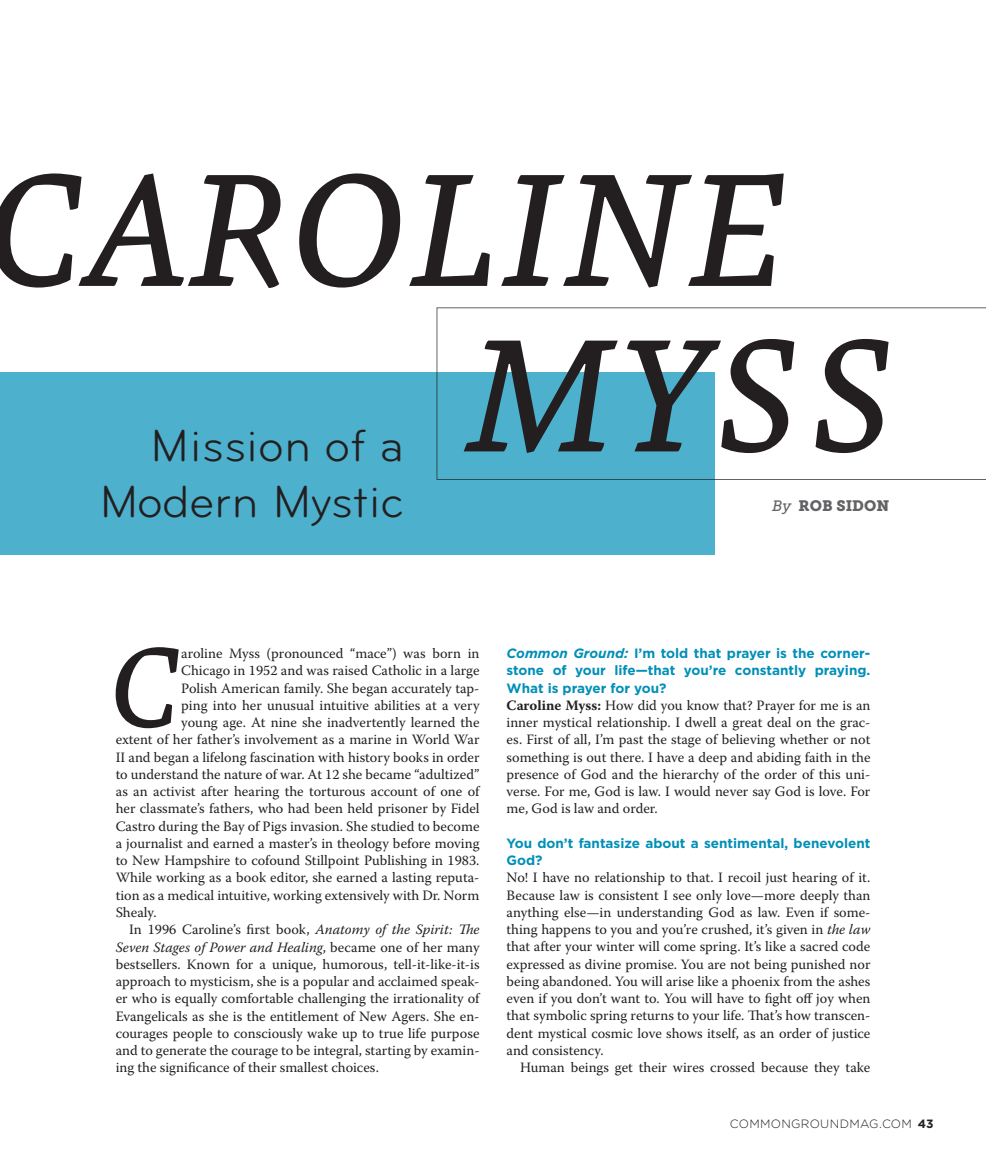
<style>
.page{position:relative;width:986px;height:1175px;background:#fff}
.page>*{position:absolute;margin:0;border:0;box-sizing:border-box;transform-origin:0 0}
.t1{font:italic 162.45px/165.4px "Malaga OT";letter-spacing:.03em;color:#231f20}
.t2{font:italic 115.35px "Malaga OT";color:#231f20}
.t3{font:46.5px/55.8px "Bryant";color:#231f20;text-align:right}
.t4{font:15px "Museo Slab 900";color:#636366}
.t5{font:14.25px/17.2px "Warnock Pro";color:#231f20;text-align:justify}
.t6{font:italic 14.25px "Warnock Pro";color:#231f20}
.t7{font:700 13.5px/17.2px "Gotham";color:#008fb7;text-align:justify}
.t8{font:300 12px "Gotham";letter-spacing:.025em;color:#231f20}
.s1{font-family:"Museo Slab 500";font-style:italic}
.s2{font-style:italic}
.s3{font-style:normal}
.s4{font-weight:700}
</style>
<div class="page">
<div style="left:0;top:372px;width:714px;height:183px;background:#4db0cc"></div>
<svg style="left:437px;top:307px;width:549px;height:173px"></svg>
<h1 class="t1" style="left:468px;top:147px;width:427px;text-indent:-483px">CAROLINE<br>MYSS</h1>
<h3 class="t3" style="left:99px;top:417px;width:306px">Mission of a<br>Modern Mystic</h3>
<p class="t4" style="left:772px;top:497px;width:118px"><span class="s1">By</span> ROB SIDON</p>
<h2 class="t2" style="left:109px;top:622px;width:73px">C</h2>
<p class="t5" style="left:181px;top:644px;width:300px">aroline Myss (pronounced “mace”) was born in</p>
<p class="t5" style="left:181px;top:661px;width:300px">Chicago in 1952 and was raised Catholic in a large</p>
<p class="t5" style="left:181px;top:679px;width:300px">Polish American family. She began accurately tap-</p>
<p class="t5" style="left:181px;top:696px;width:300px">ping into her unusual intuitive abilities at a very</p>
<p class="t5" style="left:181px;top:713px;width:300px">young age. At nine she inadvertently learned the</p>
<p class="t5" style="left:116px;top:730px;width:365px">extent of her father’s involvement as a marine in World War</p>
<p class="t5" style="left:116px;top:748px;width:365px">II and began a lifelong fascination with history books in order</p>
<p class="t5" style="left:116px;top:765px;width:365px">to understand the nature of war. At 12 she became “adultized”</p>
<p class="t5" style="left:116px;top:782px;width:365px">as an activist after hearing the torturous account of one of</p>
<p class="t5" style="left:116px;top:800px;width:365px">her classmate’s fathers, who had been held prisoner by Fidel</p>
<p class="t5" style="left:116px;top:817px;width:365px">Castro during the Bay of Pigs invasion. She studied to become</p>
<p class="t5" style="left:116px;top:834px;width:365px">a journalist and earned a master’s in theology before moving</p>
<p class="t5" style="left:116px;top:851px;width:365px">to New Hampshire to cofound Stillpoint Publishing in 1983.</p>
<p class="t5" style="left:116px;top:869px;width:365px">While working as a book editor, she earned a lasting reputa-</p>
<p class="t5" style="left:116px;top:886px;width:365px">tion as a medical intuitive, working extensively with Dr. Norm</p>
<p class="t5" style="left:116px;top:903px;width:42px">Shealy.</p>
<p class="t5" style="left:129px;top:920px;width:352px">In 1996 Caroline’s first book, <span class="s2">Anatomy of the Spirit: The</span></p>
<p class="t6" style="left:116px;top:938px;width:365px">Seven Stages of Power and Healing<span class="s3">, became one of her many</span></p>
<p class="t5" style="left:116px;top:955px;width:365px">bestsellers. Known for a unique, humorous, tell-it-like-it-is</p>
<p class="t5" style="left:116px;top:972px;width:365px">approach to mysticism, she is a popular and acclaimed speak-</p>
<p class="t5" style="left:116px;top:989px;width:365px">er who is equally comfortable challenging the irrationality of</p>
<p class="t5" style="left:116px;top:1007px;width:365px">Evangelicals as she is the entitlement of New Agers. She en-</p>
<p class="t5" style="left:116px;top:1024px;width:365px">courages people to consciously wake up to true life purpose</p>
<p class="t5" style="left:116px;top:1041px;width:365px">and to generate the courage to be integral, starting by examin-</p>
<p class="t5" style="left:116px;top:1058px;width:265px">ing the significance of their smallest choices.</p>
<p class="t7" style="left:506px;top:644px;width:365px"><span class="s2">Common Ground:</span> I’m told that prayer is the corner&shy;stone of your life—that you’re constantly praying.<br>What is prayer for you?</p>
<p class="t5" style="left:506px;top:696px;width:365px"><span class="s4">Caroline Myss:</span> How did you know that? Prayer for me is an inner mystical relationship. I dwell a great deal on the grac&shy;es. First of all, I’m past the stage of believing whether or not something is out there. I have a deep and abiding faith in the presence of God and the hierarchy of the order of this uni&shy;verse. For me, God is law. I would never say God is love. For me, God is law and order.</p>
<p class="t7" style="left:506px;top:834px;width:365px">You don’t fantasize about a sentimental, benevolent<br>God?</p>
<p class="t5" style="left:506px;top:868px;width:365px">No! I have no relationship to that. I recoil just hearing of it.<br>Because law is consistent I see only love—more deeply than anything else—in understanding God as law. Even if some&shy;thing happens to you and you’re crushed, it’s given in <span class="s2">the law </span>that after your winter will come spring. It’s like a sacred code expressed as divine promise. You are not being punished nor being abandoned. You will arise like a phoenix from the ashes even if you don’t want to. You will have to fight off joy when that symbolic spring returns to your life. That’s how transcen&shy;dent mystical cosmic love shows itself, as an order of justice and consistency.</p>
<p class="t5" style="left:520px;top:1058px;width:352px">Human beings get their wires crossed because they take</p>
<p class="t8" style="left:730px;top:1116px;width:205px">COMMONGROUNDMAG.COM <span class="s4">43</span></p>
</div>
